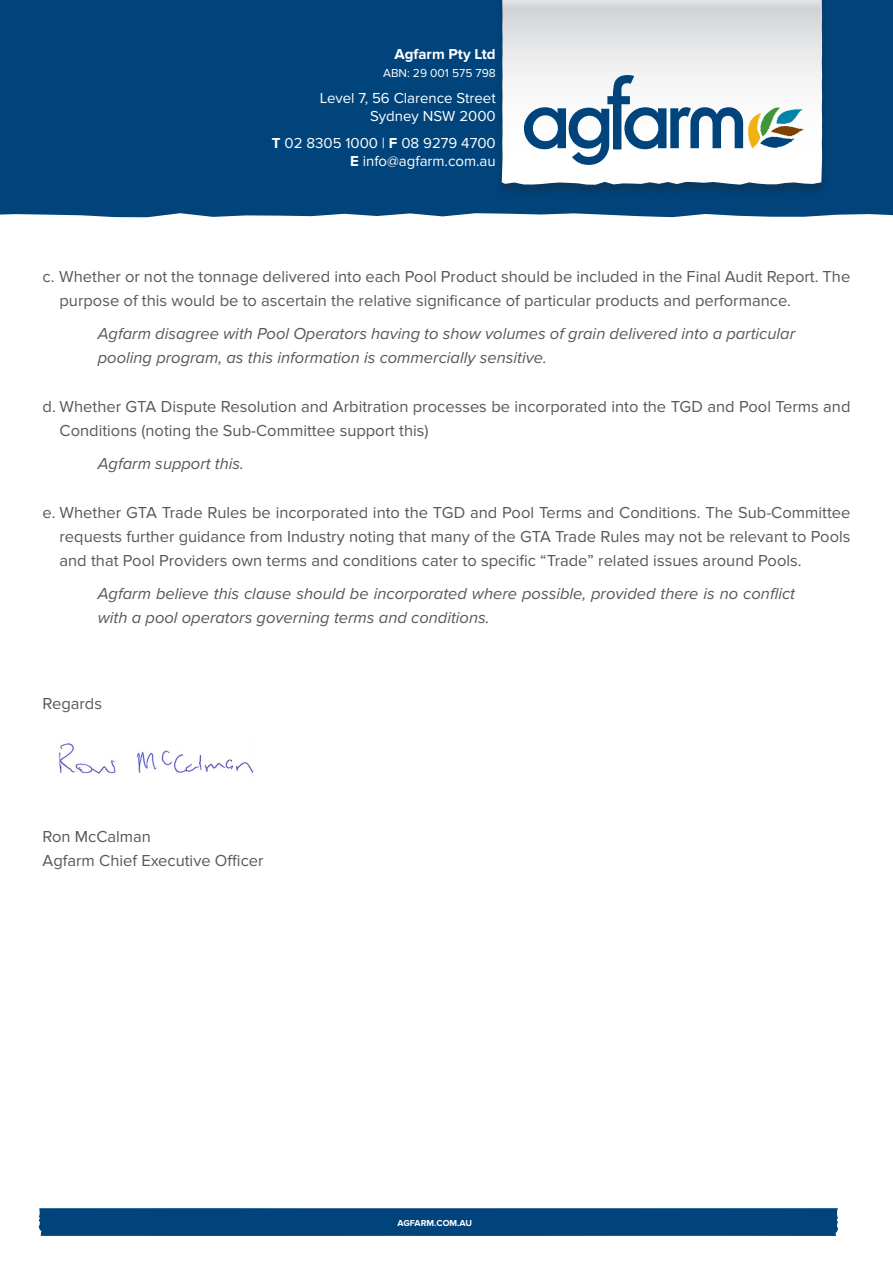
<style>
.page{position:relative;width:893px;height:1263px;background:#fff}
.page>*{position:absolute;margin:0;border:0;box-sizing:border-box;transform-origin:0 0}
.Body{font:16.5px/24px "Proxima Nova";color:#57585a}
.Body_indent{font:italic 16.5px/24px "Proxima Nova";color:#57585a}
.t1{font:15px/18px "Proxima Nova";color:#fff;text-align:right}
.t2{font:700 15px "Proxima Nova";color:#fff}
.t3{font:12px "Proxima Nova";color:#fff}
.t4{font:700 9px "Proxima Nova";color:#fff}
.s1{font-weight:700}
</style>
<div class="page">
<div style="left:0;top:0;width:893px;height:217px;background:#00447b"></div>
<div style="left:496px;top:0;width:332px;height:197px;background:#231f20;opacity:.3"></div>
<svg style="left:502px;top:0;width:320px;height:185px"></svg>
<svg style="left:524px;top:75px;width:280px;height:90px"></svg>
<svg style="left:38px;top:1208px;width:800px;height:28px;background:#04477d"></svg>
<img style="left:57px;top:743px;width:197px;height:32px">
<p class="t2" style="left:394px;top:45px;width:103px">Agfarm Pty Ltd</p>
<p class="t3" style="left:383px;top:66px;width:114px">ABN: 29 001 575 798</p>
<p class="t1" style="left:320px;top:89px;width:178px">Level 7, 56 Clarence Street<br>Sydney NSW 2000</p>
<p class="t1" style="left:272px;top:134px;width:225px"><span class="s1">T</span> 02 8305 1000 | <span class="s1">F</span> 08 9279 4700<br><span class="s1">E</span> info@agfarm.com.au</p>
<p class="Body" style="left:60px;top:265px;width:792px;text-indent:-17px">c. Whether or not the tonnage delivered into each Pool Product should be included in the Final Audit Report. The purpose of this would be to ascertain the relative significance of particular products and performance.</p>
<p class="Body_indent" style="left:98px;top:322px;width:699px">Agfarm disagree with Pool Operators having to show volumes of grain delivered into a particular pooling program, as this information is commercially sensitive.</p>
<p class="Body" style="left:60px;top:395px;width:792px;text-indent:-17px">d. Whether GTA Dispute Resolution and Arbitration processes be incorporated into the TGD and Pool Terms and<br>Conditions (noting the Sub-Committee support this)</p>
<p class="Body_indent" style="left:98px;top:452px;width:148px">Agfarm support this.</p>
<p class="Body" style="left:60px;top:501px;width:792px;text-align:justify;text-indent:-17px">e. Whether GTA Trade Rules be incorporated into the TGD and Pool Terms and Conditions. The Sub-Committee requests further guidance from Industry noting that many of the GTA Trade Rules may not be relevant to Pools and that Pool Providers own terms and conditions cater to specific “Trade” related issues around Pools.</p>
<p class="Body_indent" style="left:98px;top:582px;width:699px">Agfarm believe this clause should be incorporated where possible, provided there is no conflict with a pool operators governing terms and conditions.</p>
<p class="Body" style="left:43px;top:692px;width:61px">Regards</p>
<p class="Body" style="left:43px;top:825px;width:223px">Ron McCalman<br>Agfarm Chief Executive Officer</p>
<p class="t4" style="left:397px;top:1217px;width:76px">AGFARM.COM.AU</p>
</div>
